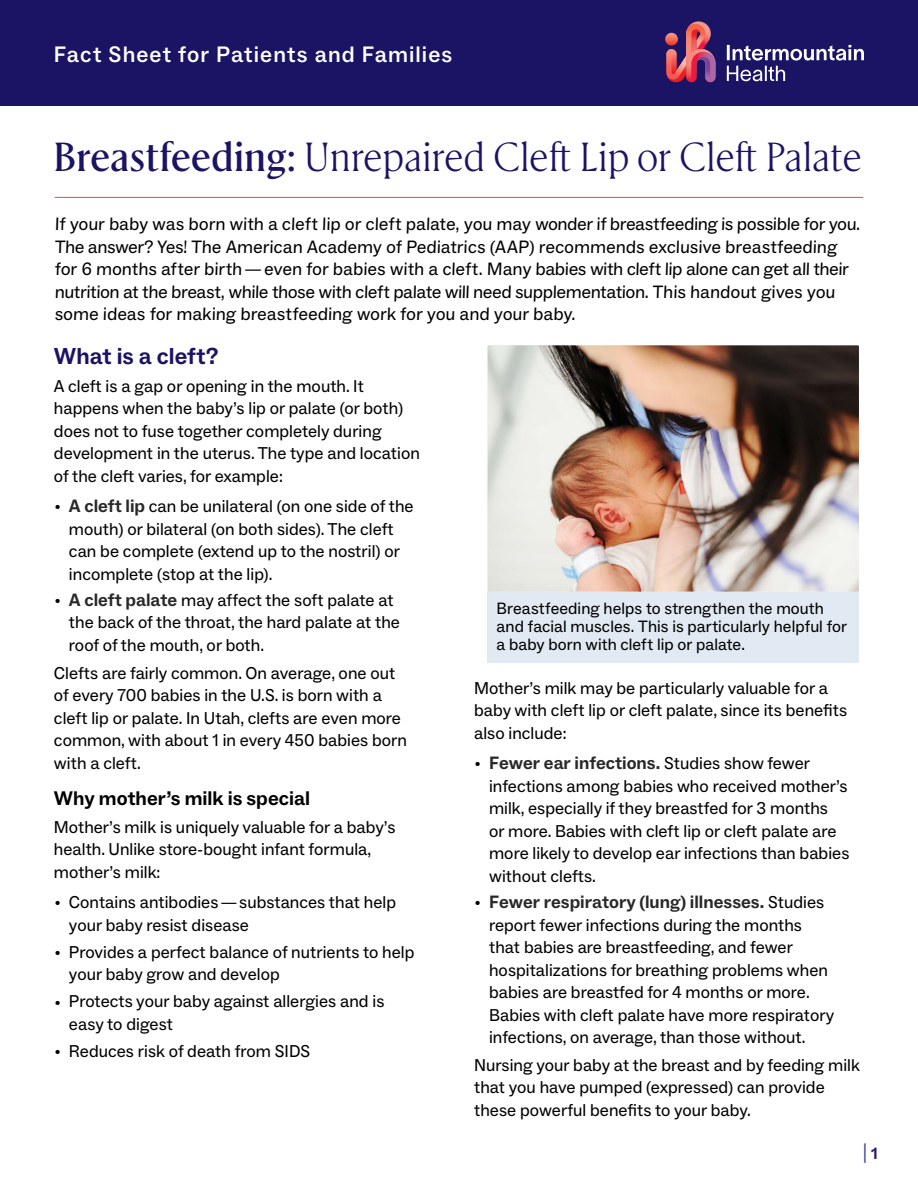
<style>
.page{position:relative;width:918px;height:1188px;background:#fff}
.page>*{position:absolute;margin:0;border:0;box-sizing:border-box;transform-origin:0 0}
.Title__h1{font:40.5px "Rector";letter-spacing:.01em;color:#1b1464}
.Level_1__h2{font:700 23.25px "ABC Social";letter-spacing:.005em;color:#1b1464}
.t1{font:500 22.5px "ABC Social";letter-spacing:.05em;color:#fff}
.Level_2__h3{font:700 19.8px "ABC Social";color:#000}
.t2{font:19.5px "ABC Social";color:#323f99}
.Opening_paragraph{font:18px/22.5px "ABC Social";color:#000}
.t3{font:700 18px "ABC Social";color:#292829}
.Main__p{font:17.25px/22.5px "ABC Social";letter-spacing:.005em;color:#000}
.sentence_case_-_left{font:16.5px/18px "ABC Social";letter-spacing:.005em;color:#000}
.s1{font-weight:500}
.s2{font-family:"Adobe Garamond Pro";font-size:15px}
.s3{font-weight:700;font-size:18px;color:#292829}
.s4{font-family:"Adobe Garamond Pro";font-weight:400;font-size:15px;color:#000}
.s5{font-weight:400;font-size:17.25px;color:#000}
.s6{font-weight:700;font-size:16.5px;color:#231d69}
</style>
<div class="page">
<div style="left:0;top:0;width:918px;height:106px;background:#1b1464"></div>
<svg style="left:727px;top:45px;width:137px;height:36px"></svg>
<svg style="left:665px;top:21px;width:51px;height:61px"></svg>
<hr style="left:55px;top:197px;width:808px;height:1px;background:#f15856">
<img style="left:488px;top:345px;width:371px;height:247px">
<div style="left:488px;top:592px;width:371px;height:70px;background:#e1eaf2"></div>
<h3 class="t1" style="left:54px;top:40px;width:400px">Fact Sheet for Patients and Families</h3>
<p class="Title__h1" style="left:54px;top:129px;width:809px"><span class="s1">Breastfeeding:</span> Unrepaired Cleft Lip or Cleft Palate</p>
<p class="Opening_paragraph" style="left:55px;top:213px;width:808px">If your baby was born with a cleft lip or cleft palate, you may wonder if breastfeeding is possible for you.<br>The answer? Yes! The American Academy of Pediatrics (AAP) recommends exclusive breastfeeding for 6 months after birth — even for babies with a cleft. Many babies with cleft lip alone can get all their nutrition at the breast, while those with cleft palate will need supplementation. This handout gives you some ideas for making breastfeeding work for you and your baby.</p>
<p class="Level_1__h2" style="left:54px;top:342px;width:166px">What is a cleft?</p>
<p class="Main__p" style="left:54px;top:375px;width:367px">A cleft is a gap or opening in the mouth. It happens when the baby’s lip or palate (or both) does not to fuse together completely during development in the uterus. The type and location of the cleft varies, for example:</p>
<p class="Main__p" style="left:69px;top:495px;width:346px;text-indent:-14px"><span class="s2">•</span> <span class="s3">A cleft lip</span> can be unilateral (on one side of the mouth) or bilateral (on both sides). The cleft can be complete (extend up to the nostril) or incomplete (stop at the lip).</p>
<p class="Main__p" style="left:69px;top:589px;width:332px;text-indent:-14px"><span class="s2">•</span> <span class="s3">A cleft palate</span> may affect the soft palate at the back of the throat, the hard palate at the roof of the mouth, or both.</p>
<p class="Main__p" style="left:54px;top:662px;width:355px">Clefts are fairly common. On average, one out of every 700 babies in the U.S. is born with a cleft lip or palate. In Utah, clefts are even more common, with about 1 in every 450 babies born with a cleft.</p>
<p class="Level_2__h3" style="left:54px;top:786px;width:258px">Why mother’s milk is special</p>
<p class="Main__p" style="left:54px;top:816px;width:343px">Mother’s milk is uniquely valuable for a baby’s health. Unlike store-bought infant formula, mother’s milk:</p>
<p class="Main__p" style="left:69px;top:891px;width:329px;text-indent:-14px"><span class="s2">•</span> Contains antibodies — substances that help your baby resist disease</p>
<p class="Main__p" style="left:69px;top:941px;width:347px;text-indent:-14px"><span class="s2">•</span> Provides a perfect balance of nutrients to help your baby grow and develop</p>
<p class="Main__p" style="left:69px;top:991px;width:317px;text-indent:-14px"><span class="s2">•</span> Protects your baby against allergies and is easy to digest</p>
<p class="Main__p" style="left:55px;top:1040px;width:257px"><span class="s2">•</span> Reduces risk of death from SIDS</p>
<p class="sentence_case_-_left" style="left:497px;top:599px;width:352px">Breastfeeding helps to strengthen the mouth and facial muscles. This is particularly helpful for a baby born with cleft lip or palate.</p>
<p class="Main__p" style="left:474px;top:677px;width:374px">Mother’s milk may be particularly valuable for a baby with cleft lip or cleft palate, since its benefits also include:</p>
<p class="t3" style="left:475px;top:752px;width:337px"><span class="s4">•</span> Fewer ear infections. <span class="s5">Studies show fewer</span></p>
<p class="Main__p" style="left:489px;top:775px;width:362px">infections among babies who received mother’s milk, especially if they breastfed for 3 months<br>or more. Babies with cleft lip or cleft palate are more likely to develop ear infections than babies without clefts.</p>
<p class="t3" style="left:475px;top:891px;width:351px"><span class="s4">•</span> Fewer respiratory (lung) illnesses. <span class="s5">Studies</span></p>
<p class="Main__p" style="left:489px;top:914px;width:347px">report fewer infections during the months that babies are breastfeeding, and fewer hospitalizations for breathing problems when babies are breastfed for 4 months or more.<br>Babies with cleft palate have more respiratory infections, on average, than those without.</p>
<p class="Main__p" style="left:474px;top:1054px;width:387px">Nursing your baby at the breast and by feeding milk that you have pumped (expressed) can provide these powerful benefits to your baby.</p>
<p class="t2" style="left:863px;top:1139px;width:16px">|<span class="s6">1</span></p>
</div>
